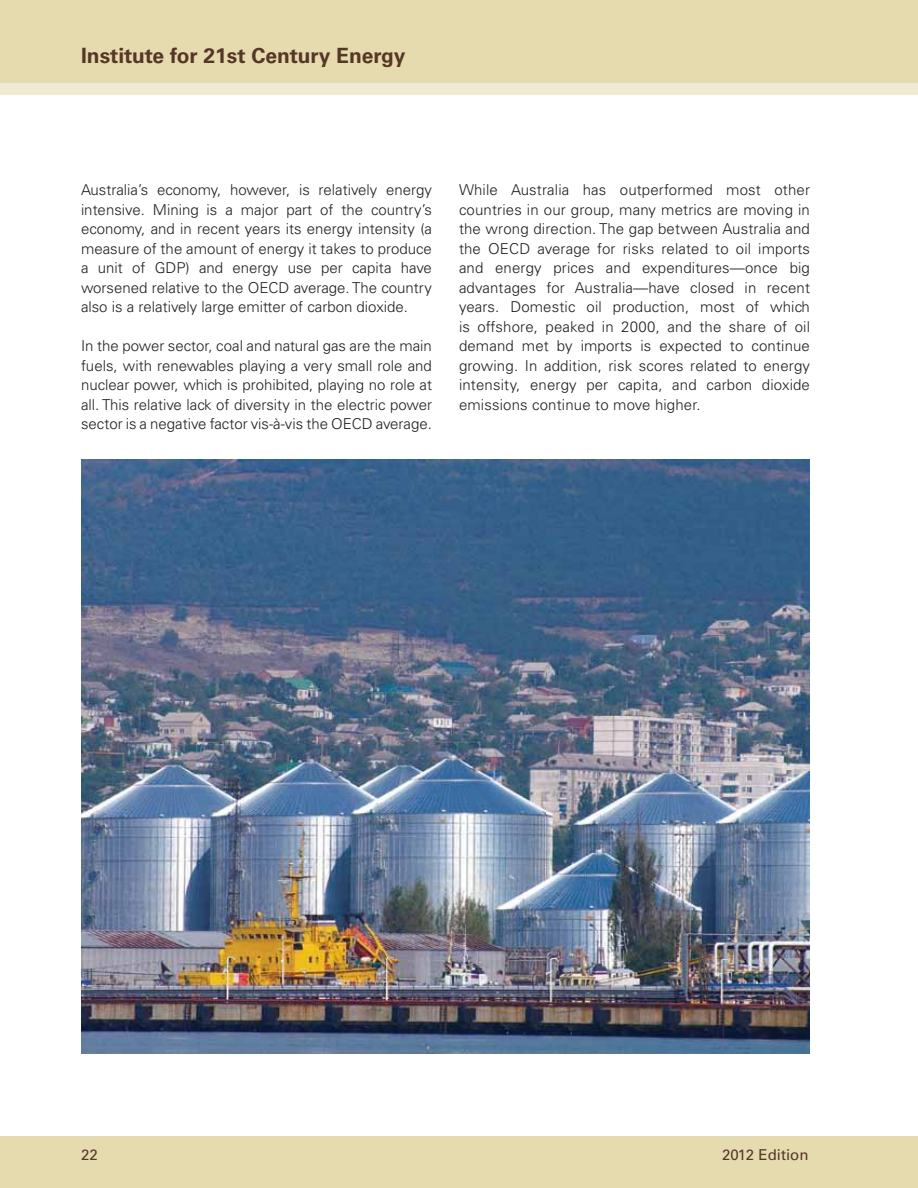
<style>
.page{position:relative;width:918px;height:1188px;background:#fff}
.page>*{position:absolute;margin:0;border:0;box-sizing:border-box;transform-origin:0 0}
.t1{font:700 21px "Univers LT Std";color:#553728}
.t2{font:300 15px/19.5px "Univers LT Std";color:#231f20;text-align:justify}
.t3{font:15px "Univers LT Std";color:#553728}
</style>
<div class="page">
<div style="left:0;top:1137px;width:918px;height:51px;background:#e6daaf"></div>
<div style="left:0;top:0;width:918px;height:83px;background:#e6daaf"></div>
<div style="left:0;top:83px;width:918px;height:11px;background:#f1ead3"></div>
<img style="left:81px;top:459px;width:729px;height:594px">
<h1 class="t1" style="left:81px;top:44px;width:326px">Institute for 21st Century Energy</h1>
<p class="t2" style="left:81px;top:180px;width:353px">Australia’s economy, however, is relatively energy intensive. Mining is a major part of the country’s economy, and in recent years its energy intensity (a measure of the amount of energy it takes to produce a unit of GDP) and energy use per capita have worsened relative to the OECD average. The country also is a relatively large emitter of carbon dioxide.</p>
<p class="t2" style="left:81px;top:336px;width:353px">In the power sector, coal and natural gas are the main fuels, with renewables playing a very small role and nuclear power, which is prohibited, playing no role at all. This relative lack of diversity in the electric power sector is a negative factor vis-à-vis the OECD average.</p>
<p class="t2" style="left:459px;top:180px;width:353px">While Australia has outperformed most other countries in our group, many metrics are moving in the wrong direction. The gap between Australia and the OECD average for risks related to oil imports and energy prices and expenditures—once big advantages for Australia—have closed in recent years. Domestic oil production, most of which is offshore, peaked in 2000, and the share of oil demand met by imports is expected to continue growing. In addition, risk scores related to energy intensity, energy per capita, and carbon dioxide emissions continue to move higher.</p>
<p class="t3" style="left:81px;top:1146px;width:18px">22</p>
<p class="t3" style="left:722px;top:1146px;width:88px">2012 Edition</p>
</div>
